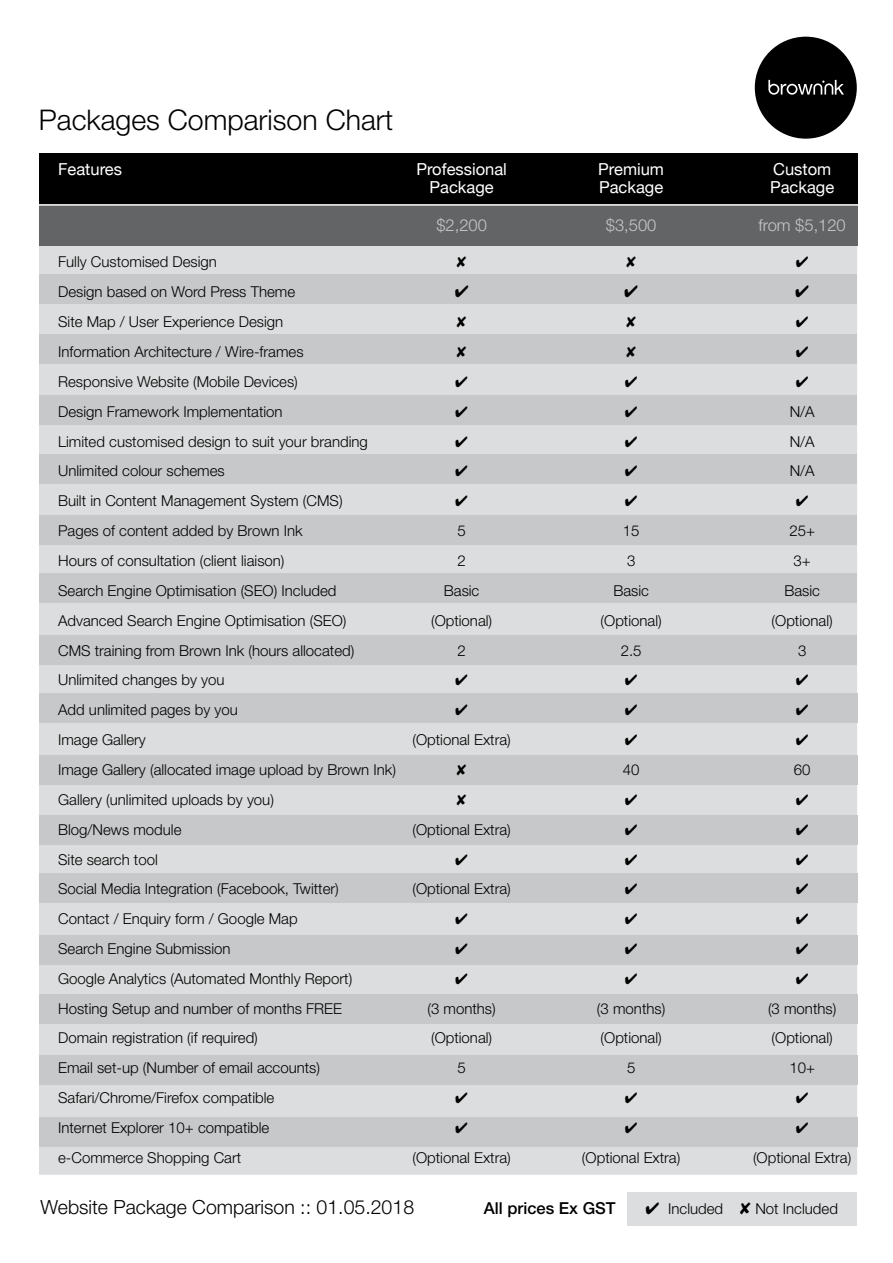
<style>
.page{position:relative;width:893px;height:1263px;background:#fff}
.page>*{position:absolute;margin:0;border:0;box-sizing:border-box;transform-origin:0 0}
.t1{font:300 28.5px "Helvetica Neue";color:#000}
.t2{font:300 19.5px "Helvetica Neue";color:#000}
.t3{font:16.5px "Helvetica Neue";color:#fff}
.t4{font:300 16.5px "Helvetica Neue";color:#c7c8ca}
.t5{font:500 16.5px "Helvetica Neue";color:#000}
.t6{font:300 15px "Helvetica Neue";color:#000}
</style>
<div class="page">
<svg style="left:755px;top:37px;width:102px;height:102px"></svg>
<div style="left:39px;top:246px;width:818px;height:929px;background:#dcddde"></div>
<div style="left:39px;top:195px;width:818px;height:51px;background:#636466"></div>
<div style="left:39px;top:153px;width:818px;height:52px;background:#000"></div>
<div style="left:628px;top:1192px;width:229px;height:34px;background:#dcddde"></div>
<div style="left:39px;top:755px;width:818px;height:30px;background:#c7c8ca"></div>
<div style="left:39px;top:1055px;width:818px;height:30px;background:#c7c8ca"></div>
<div style="left:39px;top:994px;width:818px;height:29px;background:#c7c8ca"></div>
<div style="left:39px;top:936px;width:818px;height:29px;background:#c7c8ca"></div>
<div style="left:39px;top:873px;width:818px;height:30px;background:#c7c8ca"></div>
<div style="left:39px;top:815px;width:818px;height:30px;background:#c7c8ca"></div>
<div style="left:39px;top:693px;width:818px;height:30px;background:#c7c8ca"></div>
<div style="left:39px;top:635px;width:818px;height:30px;background:#c7c8ca"></div>
<div style="left:39px;top:573px;width:818px;height:29px;background:#c7c8ca"></div>
<div style="left:39px;top:515px;width:818px;height:29px;background:#c7c8ca"></div>
<div style="left:39px;top:454px;width:818px;height:30px;background:#c7c8ca"></div>
<div style="left:39px;top:395px;width:818px;height:29px;background:#c7c8ca"></div>
<div style="left:39px;top:334px;width:818px;height:29px;background:#c7c8ca"></div>
<div style="left:39px;top:274px;width:818px;height:30px;background:#c7c8ca"></div>
<hr style="left:34px;top:204px;width:830px;height:2px;background:#fff">
<div style="left:39px;top:1117px;width:818px;height:30px;background:#c7c8ca"></div>
<svg style="left:457px;top:257px;width:9px;height:11px"></svg>
<svg style="left:626px;top:257px;width:10px;height:11px"></svg>
<svg style="left:796px;top:257px;width:12px;height:11px"></svg>
<svg style="left:457px;top:316px;width:9px;height:11px"></svg>
<svg style="left:626px;top:316px;width:10px;height:11px"></svg>
<svg style="left:796px;top:316px;width:12px;height:11px"></svg>
<svg style="left:456px;top:376px;width:11px;height:11px"></svg>
<svg style="left:625px;top:376px;width:12px;height:11px"></svg>
<svg style="left:796px;top:376px;width:12px;height:11px"></svg>
<svg style="left:456px;top:436px;width:11px;height:11px"></svg>
<svg style="left:625px;top:436px;width:12px;height:11px"></svg>
<svg style="left:456px;top:496px;width:11px;height:10px"></svg>
<svg style="left:625px;top:496px;width:12px;height:10px"></svg>
<svg style="left:796px;top:496px;width:12px;height:10px"></svg>
<svg style="left:456px;top:675px;width:11px;height:10px"></svg>
<svg style="left:625px;top:675px;width:12px;height:10px"></svg>
<svg style="left:796px;top:675px;width:12px;height:10px"></svg>
<svg style="left:625px;top:734px;width:12px;height:11px"></svg>
<svg style="left:796px;top:734px;width:12px;height:11px"></svg>
<svg style="left:457px;top:794px;width:9px;height:11px"></svg>
<svg style="left:625px;top:794px;width:12px;height:11px"></svg>
<svg style="left:796px;top:794px;width:12px;height:11px"></svg>
<svg style="left:456px;top:854px;width:11px;height:11px"></svg>
<svg style="left:625px;top:854px;width:12px;height:11px"></svg>
<svg style="left:796px;top:854px;width:12px;height:11px"></svg>
<svg style="left:456px;top:913px;width:11px;height:11px"></svg>
<svg style="left:625px;top:913px;width:12px;height:11px"></svg>
<svg style="left:796px;top:913px;width:12px;height:11px"></svg>
<svg style="left:456px;top:973px;width:11px;height:11px"></svg>
<svg style="left:625px;top:973px;width:12px;height:11px"></svg>
<svg style="left:796px;top:973px;width:12px;height:11px"></svg>
<svg style="left:456px;top:1092px;width:11px;height:11px"></svg>
<svg style="left:625px;top:1092px;width:12px;height:11px"></svg>
<svg style="left:796px;top:1092px;width:12px;height:11px"></svg>
<h1 class="t1" style="left:39px;top:103px;width:356px">Packages Comparison Chart</h1>
<p class="t3" style="left:58px;top:157px;width:65px">Features</p>
<p class="t3" style="left:416px;top:157px;width:92px">Professional</p>
<p class="t3" style="left:598px;top:157px;width:67px">Premium</p>
<p class="t3" style="left:773px;top:157px;width:60px">Custom</p>
<p class="t3" style="left:430px;top:175px;width:66px">Package</p>
<p class="t3" style="left:599px;top:175px;width:66px">Package</p>
<p class="t3" style="left:770px;top:175px;width:66px">Package</p>
<p class="t4" style="left:436px;top:215px;width:52px">$2,200</p>
<p class="t4" style="left:606px;top:215px;width:52px">$3,500</p>
<p class="t4" style="left:759px;top:215px;width:89px">from $5,120</p>
<p class="t6" style="left:58px;top:253px;width:160px">Fully Customised Design</p>
<p class="t6" style="left:58px;top:283px;width:239px">Design based on Word Press Theme</p>
<p class="t6" style="left:58px;top:313px;width:227px">Site Map / User Experience Design</p>
<p class="t6" style="left:58px;top:342px;width:247px">Information Architecture / Wire-frames</p>
<p class="t6" style="left:58px;top:372px;width:241px">Responsive Website (Mobile Devices)</p>
<p class="t6" style="left:58px;top:402px;width:226px">Design Framework Implementation</p>
<p class="t6" style="left:790px;top:402px;width:27px">N/A</p>
<p class="t6" style="left:58px;top:432px;width:311px">Limited customised design to suit your branding</p>
<p class="t6" style="left:790px;top:432px;width:27px">N/A</p>
<p class="t6" style="left:58px;top:462px;width:168px">Unlimited colour schemes</p>
<p class="t6" style="left:790px;top:462px;width:27px">N/A</p>
<p class="t6" style="left:58px;top:492px;width:286px">Built in Content Management System (CMS)</p>
<p class="t6" style="left:58px;top:522px;width:246px">Pages of content added by Brown Ink</p>
<p class="t6" style="left:457px;top:522px;width:10px">5</p>
<p class="t6" style="left:623px;top:522px;width:18px">15</p>
<p class="t6" style="left:789px;top:522px;width:27px">25+</p>
<p class="t6" style="left:58px;top:551px;width:228px">Hours of consultation (client liaison)</p>
<p class="t6" style="left:457px;top:551px;width:10px">2</p>
<p class="t6" style="left:627px;top:551px;width:10px">3</p>
<p class="t6" style="left:793px;top:551px;width:19px">3+</p>
<p class="t6" style="left:58px;top:581px;width:280px">Search Engine Optimisation (SEO) Included</p>
<p class="t6" style="left:444px;top:581px;width:37px">Basic</p>
<p class="t6" style="left:613px;top:581px;width:37px">Basic</p>
<p class="t6" style="left:784px;top:581px;width:37px">Basic</p>
<p class="t6" style="left:58px;top:611px;width:290px">Advanced Search Engine Optimisation (SEO)</p>
<p class="t6" style="left:431px;top:611px;width:63px">(Optional)</p>
<p class="t6" style="left:601px;top:611px;width:63px">(Optional)</p>
<p class="t6" style="left:772px;top:611px;width:63px">(Optional)</p>
<p class="t6" style="left:58px;top:641px;width:298px">CMS training from Brown Ink (hours allocated)</p>
<p class="t6" style="left:457px;top:641px;width:10px">2</p>
<p class="t6" style="left:621px;top:641px;width:22px">2.5</p>
<p class="t6" style="left:798px;top:641px;width:10px">3</p>
<p class="t6" style="left:58px;top:671px;width:168px">Unlimited changes by you</p>
<p class="t6" style="left:58px;top:701px;width:181px">Add unlimited pages by you</p>
<p class="t6" style="left:58px;top:731px;width:89px">Image Gallery</p>
<p class="t6" style="left:412px;top:731px;width:100px">(Optional Extra)</p>
<p class="t6" style="left:58px;top:760px;width:339px">Image Gallery (allocated image upload by Brown Ink)</p>
<p class="t6" style="left:623px;top:760px;width:18px">40</p>
<p class="t6" style="left:794px;top:760px;width:18px">60</p>
<p class="t6" style="left:58px;top:790px;width:217px">Gallery (unlimited uploads by you)</p>
<p class="t6" style="left:58px;top:820px;width:125px">Blog/News module</p>
<p class="t6" style="left:412px;top:820px;width:100px">(Optional Extra)</p>
<p class="t6" style="left:58px;top:850px;width:101px">Site search tool</p>
<p class="t6" style="left:58px;top:880px;width:282px">Social Media Integration (Facebook, Twitter)</p>
<p class="t6" style="left:412px;top:880px;width:100px">(Optional Extra)</p>
<p class="t6" style="left:58px;top:910px;width:241px">Contact / Enquiry form / Google Map</p>
<p class="t6" style="left:58px;top:939px;width:174px">Search Engine Submission</p>
<p class="t6" style="left:58px;top:969px;width:296px">Google Analytics (Automated Monthly Report)</p>
<p class="t6" style="left:58px;top:999px;width:285px">Hosting Setup and number of months FREE</p>
<p class="t6" style="left:427px;top:999px;width:70px">(3 months)</p>
<p class="t6" style="left:597px;top:999px;width:70px">(3 months)</p>
<p class="t6" style="left:768px;top:999px;width:70px">(3 months)</p>
<p class="t6" style="left:58px;top:1029px;width:201px">Domain registration (if required)</p>
<p class="t6" style="left:431px;top:1029px;width:63px">(Optional)</p>
<p class="t6" style="left:601px;top:1029px;width:63px">(Optional)</p>
<p class="t6" style="left:772px;top:1029px;width:63px">(Optional)</p>
<p class="t6" style="left:58px;top:1059px;width:263px">Email set-up (Number of email accounts)</p>
<p class="t6" style="left:457px;top:1059px;width:10px">5</p>
<p class="t6" style="left:627px;top:1059px;width:10px">5</p>
<p class="t6" style="left:789px;top:1059px;width:27px">10+</p>
<p class="t6" style="left:58px;top:1088px;width:218px">Safari/Chrome/Firefox compatible</p>
<p class="t6" style="left:58px;top:1118px;width:213px">Internet Explorer 10+ compatible</p>
<p class="t6" style="left:58px;top:1148px;width:185px">e-Commerce Shopping Cart</p>
<p class="t6" style="left:412px;top:1148px;width:100px">(Optional Extra)</p>
<p class="t6" style="left:582px;top:1148px;width:100px">(Optional Extra)</p>
<p class="t6" style="left:753px;top:1148px;width:100px">(Optional Extra)</p>
<h2 class="t2" style="left:41px;top:1195px;width:375px">Website Package Comparison :: 01.05.2018</h2>
<p class="t5" style="left:484px;top:1199px;width:133px">All prices Ex GST</p>
<p class="t6" style="left:645px;top:1199px;width:194px">✔ Included ✘ Not Included</p>
</div>
